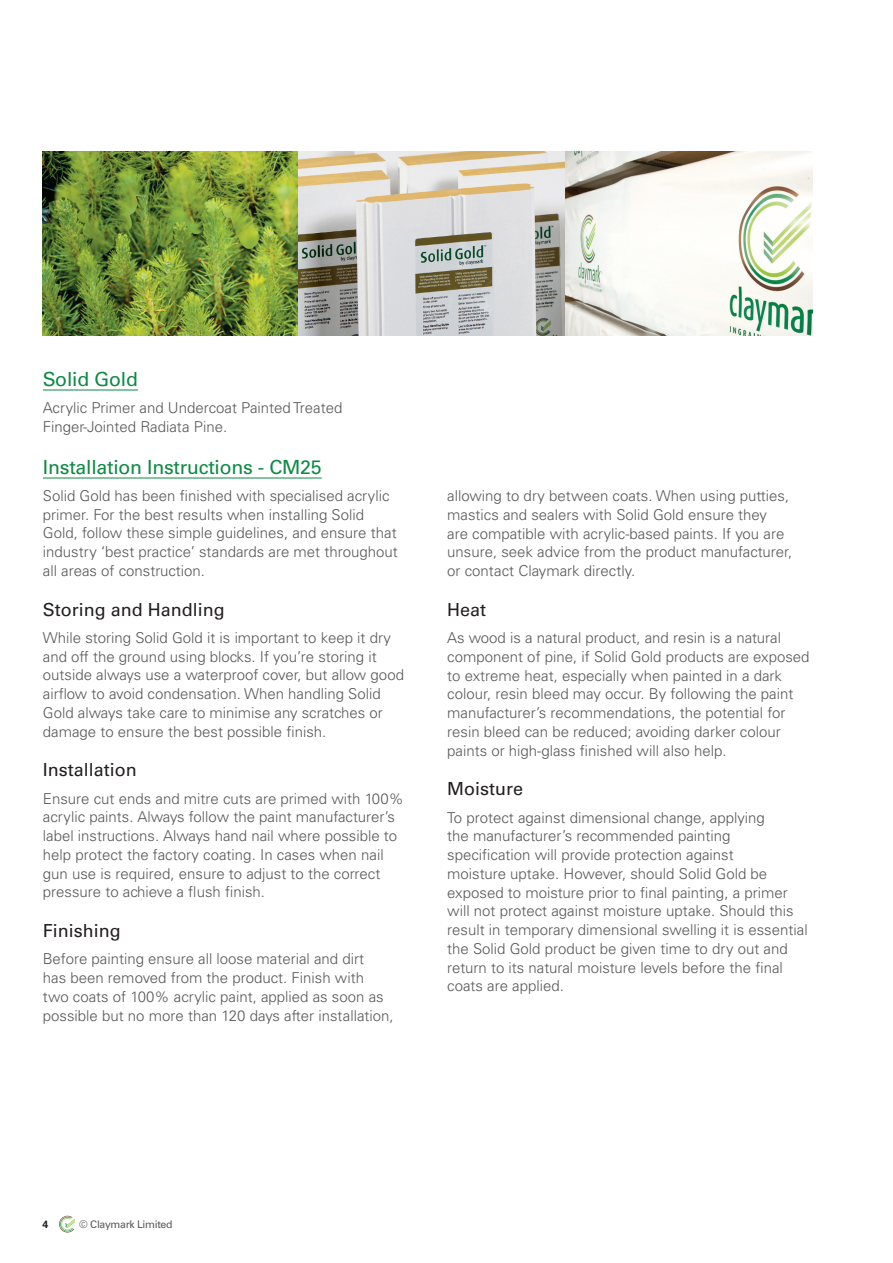
<style>
.page{position:relative;width:893px;height:1263px;background:#fff}
.page>*{position:absolute;margin:0;border:0;box-sizing:border-box;transform-origin:0 0}
.t1{font:19.5px "Univers LT Std";letter-spacing:-.01em;color:#0e8a44}
.t2{font:18px "Univers LT Std";color:#231f20}
.t3{font:300 15px/18.8px "Univers LT Std";color:#57585a}
.t4{font:10.5px "Univers LT Std";letter-spacing:-.03em;color:#57585a}
.t5{font:700 10.5px "Univers LT Std";color:#231f20}
</style>
<div class="page">
<svg style="left:59px;top:1215px;width:16px;height:18px"></svg>
<hr style="left:43px;top:390px;width:95px;height:1px;background:#0e8a44">
<hr style="left:43px;top:478px;width:279px;height:1px;background:#0e8a44">
<img style="left:565px;top:151px;width:248px;height:185px">
<img style="left:42px;top:151px;width:522px;height:185px">
<p class="t1" style="left:43px;top:367px;width:97px">Solid Gold</p>
<p class="t3" style="left:43px;top:398px;width:301px">Acrylic Primer and Undercoat Painted Treated<br>Finger-Jointed Radiata Pine.</p>
<p class="t1" style="left:43px;top:455px;width:280px">Installation Instructions - CM25</p>
<p class="t3" style="left:43px;top:486px;width:356px">Solid Gold has been finished with specialised acrylic primer. For the best results when installing Solid Gold, follow these simple guidelines, and ensure that industry ‘best practice’ standards are met throughout all areas of construction.</p>
<p class="t2" style="left:43px;top:598px;width:184px">Storing and Handling</p>
<p class="t3" style="left:43px;top:628px;width:363px">While storing Solid Gold it is important to keep it dry and off the ground using blocks. If you’re storing it outside always use a waterproof cover, but allow good airflow to avoid condensation. When handling Solid Gold always take care to minimise any scratches or damage to ensure the best possible finish.</p>
<p class="t2" style="left:43px;top:759px;width:96px">Installation</p>
<p class="t3" style="left:43px;top:789px;width:362px">Ensure cut ends and mitre cuts are primed with 100% acrylic paints. Always follow the paint manufacturer’s label instructions. Always hand nail where possible to help protect the factory coating. In cases when nail gun use is required, ensure to adjust to the correct pressure to achieve a flush finish.</p>
<p class="t2" style="left:43px;top:920px;width:80px">Finishing</p>
<p class="t3" style="left:43px;top:950px;width:352px">Before painting ensure all loose material and dirt<br>has been removed from the product. Finish with<br>two coats of 100% acrylic paint, applied as soon as possible but no more than 120 days after installation,</p>
<p class="t3" style="left:447px;top:486px;width:346px">allowing to dry between coats. When using putties, mastics and sealers with Solid Gold ensure they<br>are compatible with acrylic-based paints. If you are unsure, seek advice from the product manufacturer, or contact Claymark directly.</p>
<p class="t2" style="left:447px;top:599px;width:41px">Heat</p>
<p class="t3" style="left:447px;top:628px;width:364px">As wood is a natural product, and resin is a natural component of pine, if Solid Gold products are exposed to extreme heat, especially when painted in a dark colour, resin bleed may occur. By following the paint manufacturer’s recommendations, the potential for resin bleed can be reduced; avoiding darker colour paints or high-glass finished will also help.</p>
<p class="t2" style="left:447px;top:778px;width:77px">Moisture</p>
<p class="t3" style="left:447px;top:808px;width:362px">To protect against dimensional change, applying<br>the manufacturer’s recommended painting specification will provide protection against<br>moisture uptake. However, should Solid Gold be exposed to moisture prior to final painting, a primer will not protect against moisture uptake. Should this result in temporary dimensional swelling it is essential the Solid Gold product be given time to dry out and return to its natural moisture levels before the final coats are applied.</p>
<p class="t5" style="left:43px;top:1218px;width:7px">4</p>
<p class="t4" style="left:79px;top:1218px;width:95px">© Claymark Limited</p>
</div>
